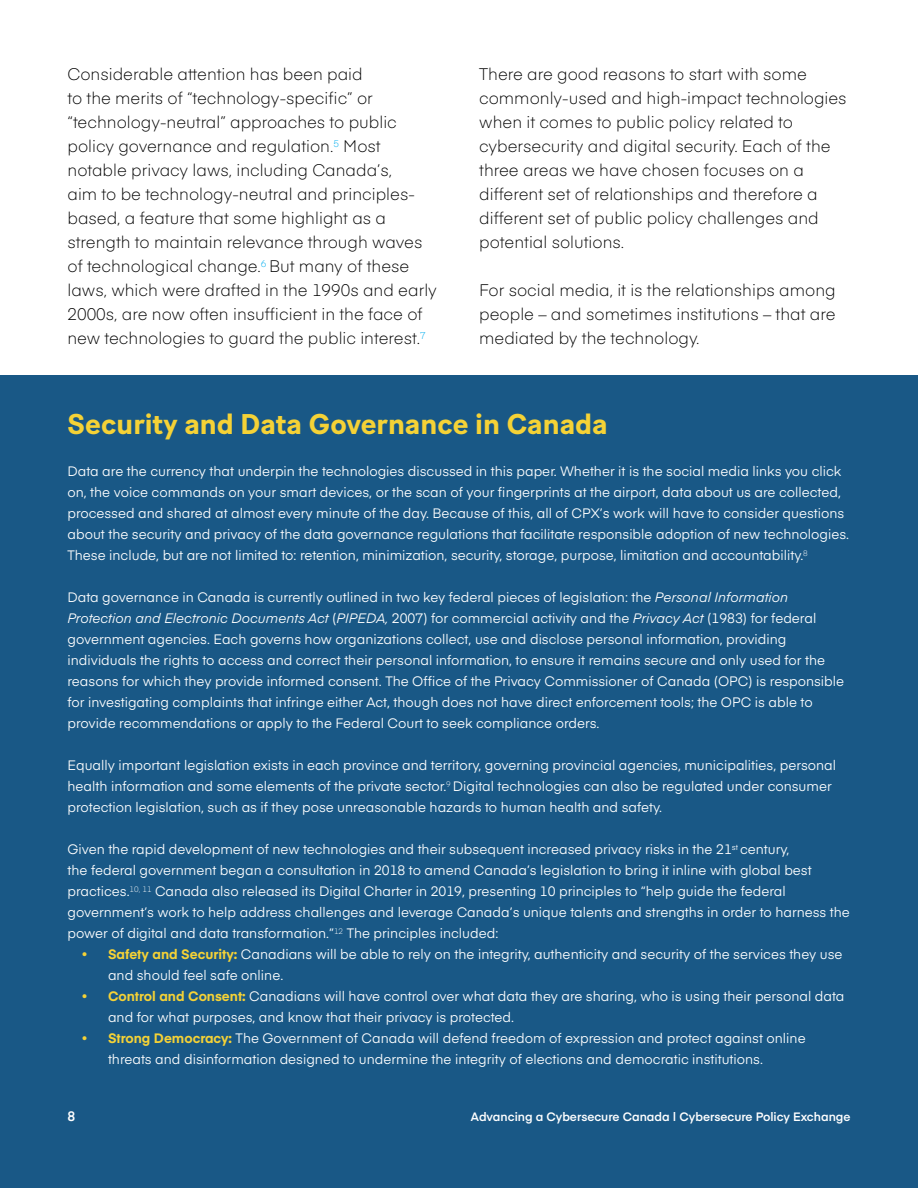
<style>
.page{position:relative;width:918px;height:1188px;background:#fff}
.page>*{position:absolute;margin:0;border:0;box-sizing:border-box;transform-origin:0 0}
.t1{font:700 28.5px "Baton Turbo";color:#f5d236}
.t2{font:300 16.5px/24px "Eina 03";color:#000}
.t3{font:13.5px/21px "Eina 03";color:#fff}
.t4{font:600 13.5px "Eina 03";color:#fff}
.t5{font:600 12px "Eina 03";color:#fff}
.s1{font-style:italic}
.s2{font-weight:700;color:#f5d236}
</style>
<div class="page">
<div style="left:0;top:376px;width:918px;height:812px;background:#195886"></div>
<p class="t2" style="left:67px;top:61px;width:371px">Considerable attention has been paid<br>to the merits of “technology-specific” or “technology-neutral” approaches to public policy governance and regulation.<sup>5</sup> Most notable privacy laws, including Canada’s,<br>aim to be technology-neutral and principles&shy;based, a feature that some highlight as a strength to maintain relevance through waves of technological change.<sup>6</sup> But many of these laws, which were drafted in the 1990s and early 2000s, are now often insufficient in the face of new technologies to guard the public interest.<sup>7</sup></p>
<p class="t2" style="left:479px;top:61px;width:369px">There are good reasons to start with some commonly-used and high-impact technologies when it comes to public policy related to cybersecurity and digital security. Each of the three areas we have chosen focuses on a different set of relationships and therefore a different set of public policy challenges and potential solutions.</p>
<p class="t2" style="left:479px;top:277px;width:358px;text-align:justify">For social media, it is the relationships among people – and sometimes institutions – that are mediated by the technology.</p>
<h1 class="t1" style="left:68px;top:403px;width:542px">Security and Data Governance in Canada</h1>
<p class="t3" style="left:68px;top:460px;width:783px">Data are the currency that underpin the technologies discussed in this paper. Whether it is the social media links you click on, the voice commands on your smart devices, or the scan of your fingerprints at the airport, data about us are collected, processed and shared at almost every minute of the day. Because of this, all of CPX’s work will have to consider questions about the security and privacy of the data governance regulations that facilitate responsible adoption of new technologies.<br>These include, but are not limited to: retention, minimization, security, storage, purpose, limitation and accountability.<sup>8</sup></p>
<p class="t3" style="left:68px;top:586px;width:778px">Data governance in Canada is currently outlined in two key federal pieces of legislation: the <span class="s1">Personal Information Protection and Electronic Documents Act</span> (<span class="s1">PIPEDA,</span> 2007) for commercial activity and the <span class="s1">Privacy Act</span> (1983) for federal government agencies. Each governs how organizations collect, use and disclose personal information, providing individuals the rights to access and correct their personal information, to ensure it remains secure and only used for the reasons for which they provide informed consent. The Office of the Privacy Commissioner of Canada (OPC) is responsible for investigating complaints that infringe either Act, though does not have direct enforcement tools; the OPC is able to provide recommendations or apply to the Federal Court to seek compliance orders.</p>
<p class="t3" style="left:68px;top:754px;width:770px">Equally important legislation exists in each province and territory, governing provincial agencies, municipalities, personal health information and some elements of the private sector.<sup>9</sup> Digital technologies can also be regulated under consumer protection legislation, such as if they pose unreasonable hazards to human health and safety.</p>
<p class="t3" style="left:68px;top:838px;width:784px">Given the rapid development of new technologies and their subsequent increased privacy risks in the 21<sup>st</sup> century,<br>the federal government began a consultation in 2018 to amend Canada’s legislation to bring it inline with global best practices.<sup>10,</sup> <sup>11</sup> Canada also released its Digital Charter in 2019, presenting 10 principles to “help guide the federal government’s work to help address challenges and leverage Canada’s unique talents and strengths in order to harness the power of digital and data transformation.”<sup>12</sup> The principles included:</p>
<p class="t3" style="left:108px;top:943px;width:736px;text-indent:-27px"><span class="s2">• Safety and Security:</span> Canadians will be able to rely on the integrity, authenticity and security of the services they use and should feel safe online.</p>
<p class="t3" style="left:108px;top:985px;width:738px;text-indent:-27px"><span class="s2">• Control and Consent:</span> Canadians will have control over what data they are sharing, who is using their personal data and for what purposes, and know that their privacy is protected.</p>
<p class="t3" style="left:108px;top:1027px;width:699px;text-indent:-27px"><span class="s2">• Strong Democracy:</span> The Government of Canada will defend freedom of expression and protect against online threats and disinformation designed to undermine the integrity of elections and democratic institutions.</p>
<p class="t4" style="left:68px;top:1106px;width:9px">8</p>
<p class="t5" style="left:471px;top:1107px;width:381px">Advancing a Cybersecure Canada | Cybersecure Policy Exchange</p>
</div>
